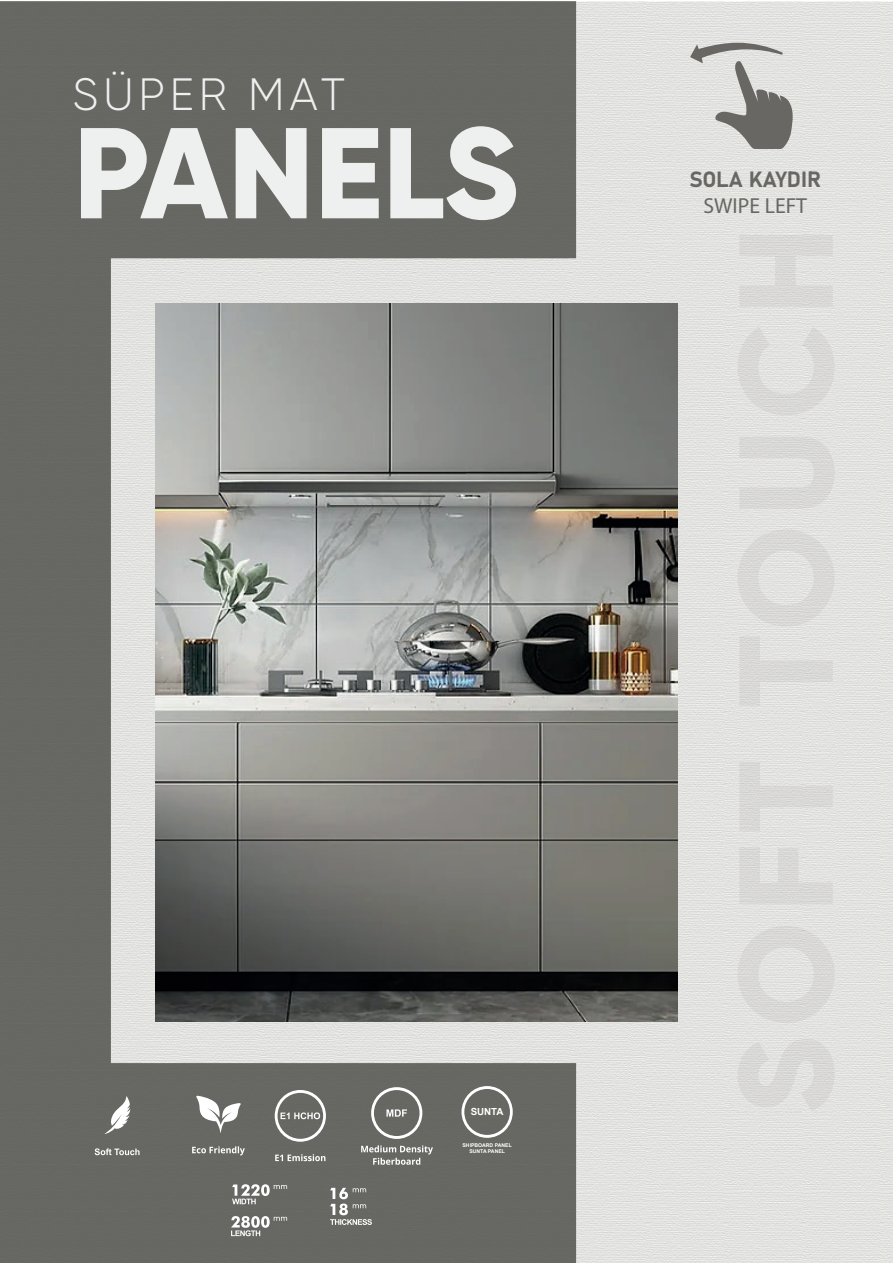
<style>
.page{position:relative;width:893px;height:1263px;background:#fff}
.page>*{position:absolute;margin:0;border:0;box-sizing:border-box;transform-origin:0 0}
.t1{font:800 128.85px "Gilroy";color:#eef0ef}
.t2{font:300 45.3px "Gilroy";letter-spacing:.105em;color:#eef0ef}
.t3{font:21.75px "Bahnschrift";letter-spacing:-.005em;color:#686763}
.t4{font:21.75px "Myriad Pro";color:#686763}
.t5{font:700 9.75px "Arial";color:#fff}
.t6{font:700 5.1px/6.1px "Arial";color:#fff;text-align:center}
</style>
<div class="page">
<img style="left:0;top:1px;width:893px;height:1262px">
<svg style="left:690px;top:43px;width:104px;height:106px;background:#b8b8b5"></svg>
<img style="left:737px;top:235px;width:98px;height:876px">
<img style="left:155px;top:303px;width:523px;height:719px">
<svg style="left:231px;top:1216px;width:56px;height:20px"></svg>
<svg style="left:232px;top:1184px;width:55px;height:20px"></svg>
<svg style="left:330px;top:1188px;width:42px;height:37px;background:#8a8a87"></svg>
<svg style="left:371px;top:1087px;width:51px;height:52px;background:#848480"></svg>
<svg style="left:361px;top:1145px;width:72px;height:20px"></svg>
<svg style="left:275px;top:1090px;width:51px;height:52px;background:#868682"></svg>
<svg style="left:275px;top:1154px;width:50px;height:7px"></svg>
<svg style="left:461px;top:1086px;width:52px;height:52px;background:#7f7f7b"></svg>
<svg style="left:196px;top:1096px;width:45px;height:37px"></svg>
<svg style="left:192px;top:1146px;width:53px;height:9px"></svg>
<svg style="left:95px;top:1148px;width:45px;height:7px"></svg>
<svg style="left:104px;top:1096px;width:26px;height:38px"></svg>
<h2 class="t2" style="left:73px;top:67px;width:274px">SÜPER MAT</h2>
<h1 class="t1" style="left:73px;top:92px;width:447px">PANELS</h1>
<h3 class="t3" style="left:689px;top:163px;width:133px">SOLA KAYDIR</h3>
<h3 class="t4" style="left:703px;top:192px;width:105px">SWIPE LEFT</h3>
<h3 class="t5" style="left:471px;top:1105px;width:34px">SUNTA</h3>
<p class="t6" style="left:462px;top:1142px;width:51px">SHIPBOARD PANEL<br>SUNTA PANEL</p>
</div>
